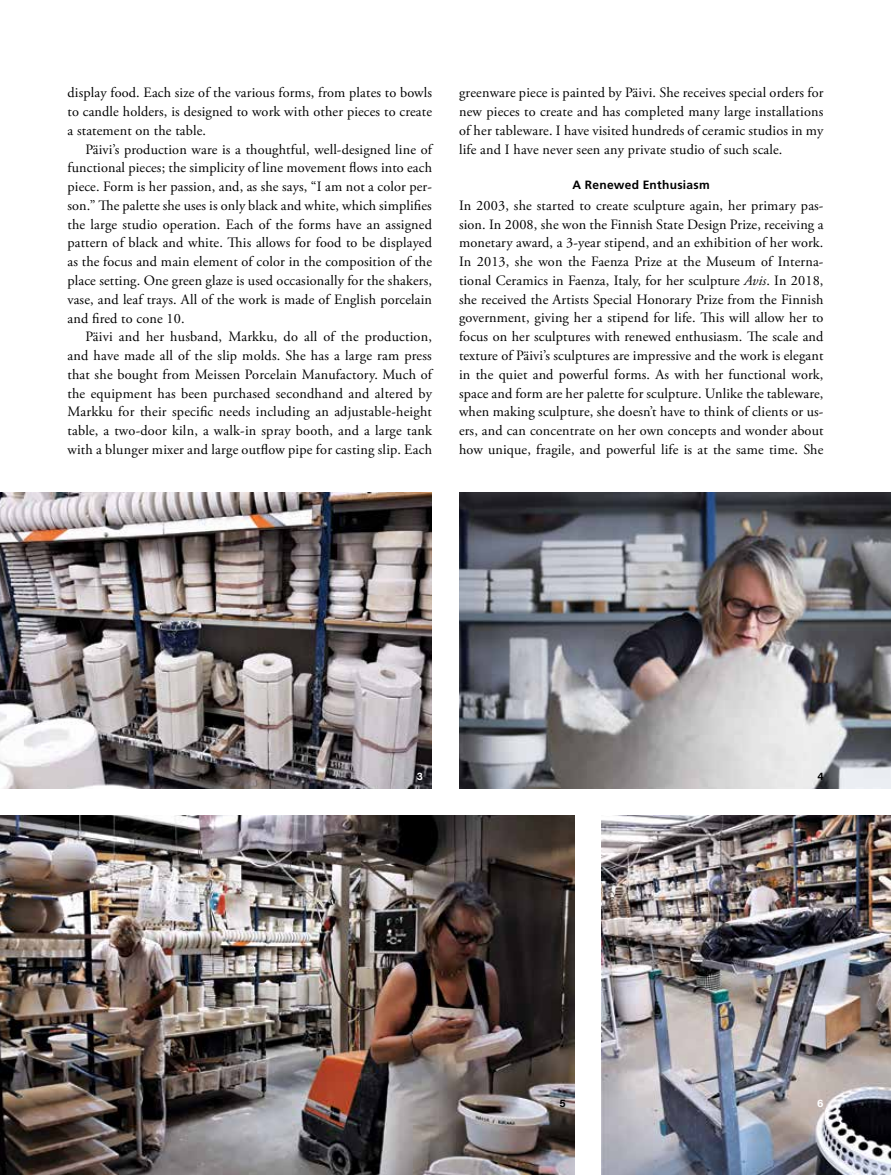
<style>
.page{position:relative;width:891px;height:1175px;background:#fff}
.page>*{position:absolute;margin:0;border:0;box-sizing:border-box;transform-origin:0 0}
.t1{font:14.25px/18.8px "Adobe Garamond Pro";letter-spacing:.01em;color:#000;text-align:justify}
.t2{font:700 12px "Frutiger";letter-spacing:.025em;color:#000}
.t3{font:700 10.5px "Acumin Pro";color:#fff}
.t4{font:700 10.5px "Acumin Pro";color:#000}
.s1{font-style:italic}
</style>
<div class="page">
<img style="left:602px;top:815px;width:289px;height:359px">
<img style="left:0;top:815px;width:575px;height:359px">
<img style="left:0;top:493px;width:432px;height:295px">
<img style="left:459px;top:493px;width:432px;height:295px">
<p class="t1" style="left:68px;top:84px;width:366px">display food. Each size of the various forms, from plates to bowls to candle holders, is designed to work with other pieces to create a statement on the table.</p>
<p class="t1" style="left:68px;top:140px;width:366px;text-indent:18px">Päivi’s production ware is a thoughtful, well-designed line of functional pieces; the simplicity of line movement flows into each piece. Form is her passion, and, as she says, “I am not a color per&shy;son.” The palette she uses is only black and white, which simplifies the large studio operation. Each of the forms have an assigned pattern of black and white. This allows for food to be displayed as the focus and main element of color in the composition of the place setting. One green glaze is used occasionally for the shakers, vase, and leaf trays. All of the work is made of English porcelain and fired to cone 10.</p>
<p class="t1" style="left:68px;top:328px;width:366px;text-indent:18px">Päivi and her husband, Markku, do all of the production, and have made all of the slip molds. She has a large ram press that she bought from Meissen Porcelain Manufactory. Much of the equipment has been purchased secondhand and altered by Markku for their specific needs including an adjustable-height table, a two-door kiln, a walk-in spray booth, and a large tank with a blunger mixer and large outflow pipe for casting slip. Each</p>
<p class="t1" style="left:459px;top:84px;width:366px">greenware piece is painted by Päivi. She receives special orders for new pieces to create and has completed many large installations of her tableware. I have visited hundreds of ceramic studios in my life and I have never seen any private studio of such scale.</p>
<p class="t2" style="left:573px;top:178px;width:139px">A Renewed Enthusiasm</p>
<p class="t1" style="left:459px;top:196px;width:366px">In 2003, she started to create sculpture again, her primary pas&shy;sion. In 2008, she won the Finnish State Design Prize, receiving a monetary award, a 3-year stipend, and an exhibition of her work.<br>In 2013, she won the Faenza Prize at the Museum of Interna&shy;tional Ceramics in Faenza, Italy, for her sculpture <span class="s1">Avis</span>. In 2018, she received the Artists Special Honorary Prize from the Finnish government, giving her a stipend for life. This will allow her to focus on her sculptures with renewed enthusiasm. The scale and texture of Päivi’s sculptures are impressive and the work is elegant in the quiet and powerful forms. As with her functional work, space and form are her palette for sculpture. Unlike the tableware, when making sculpture, she doesn’t have to think of clients or us&shy;ers, and can concentrate on her own concepts and wonder about how unique, fragile, and powerful life is at the same time. She</p>
<p class="t3" style="left:417px;top:768px;width:8px">3</p>
<p class="t4" style="left:817px;top:768px;width:8px">4</p>
<p class="t4" style="left:559px;top:1095px;width:8px">5</p>
<p class="t3" style="left:817px;top:1095px;width:8px">6</p>
</div>
